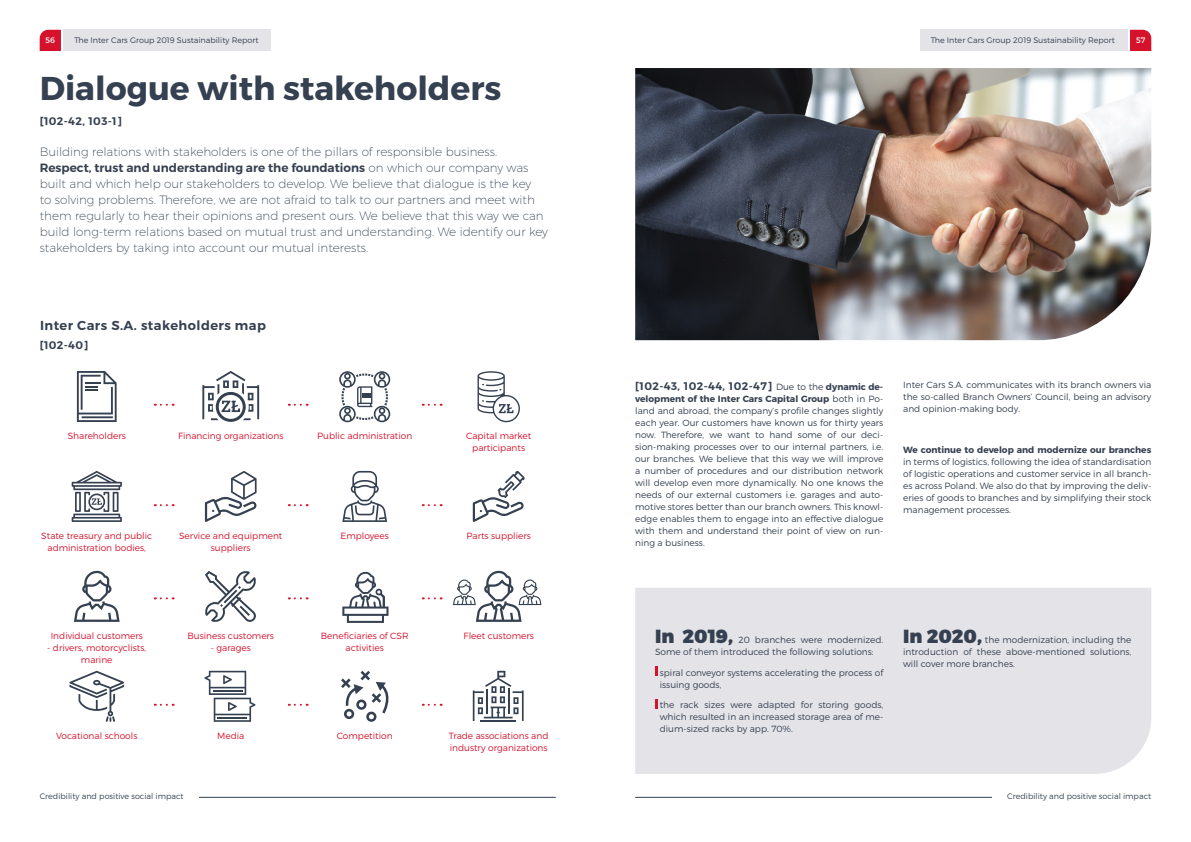
<style>
.page{position:relative;width:1191px;height:842px;background:#fff}
.page>*{position:absolute;margin:0;border:0;box-sizing:border-box;transform-origin:0 0}
.t1{font:700 33px "Montserrat";color:#354050}
.t2{font:600 13px "Montserrat";letter-spacing:.035em;color:#354050}
.t3{font:200 12px/16px "Montserrat";color:#354050}
.t4{font:600 11px "Montserrat";letter-spacing:.035em;color:#354050}
.t5{font:300 9px/12px "Montserrat";color:#354050;text-align:justify}
.t6{font:300 9px/12px "Montserrat";color:#d5112b;text-align:center}
.t7{font:700 9px "Montserrat";color:#354050}
.t8{font:300 8px "Montserrat";color:#354050}
.t9{font:8px "Montserrat";color:#fff}
.s1{font-weight:600}
.s2{font-weight:300;font-size:9px}
.s3{font-weight:700;font-size:9px}
.s4{font-weight:700}
.s5{font-weight:900;font-size:19px}
</style>
<div class="page">
<hr style="left:480px;top:720px;width:36px;height:2px;background:#354050">
<svg style="left:473px;top:671px;width:50px;height:50px"></svg>
<svg style="left:341px;top:671px;width:48px;height:51px"></svg>
<svg style="left:204px;top:671px;width:51px;height:51px"></svg>
<svg style="left:69px;top:671px;width:55px;height:51px"></svg>
<svg style="left:342px;top:572px;width:46px;height:51px"></svg>
<svg style="left:74px;top:571px;width:46px;height:51px"></svg>
<svg style="left:205px;top:571px;width:51px;height:51px"></svg>
<svg style="left:453px;top:571px;width:88px;height:51px"></svg>
<svg style="left:473px;top:471px;width:52px;height:51px"></svg>
<svg style="left:342px;top:471px;width:45px;height:51px"></svg>
<svg style="left:72px;top:471px;width:50px;height:51px"></svg>
<svg style="left:339px;top:371px;width:51px;height:51px"></svg>
<svg style="left:202px;top:371px;width:57px;height:51px"></svg>
<svg style="left:77px;top:371px;width:40px;height:51px"></svg>
<svg style="left:205px;top:471px;width:52px;height:51px"></svg>
<svg style="left:155px;top:404px;width:19px;height:2px"></svg>
<svg style="left:155px;top:504px;width:19px;height:2px"></svg>
<svg style="left:155px;top:597px;width:19px;height:2px"></svg>
<svg style="left:155px;top:704px;width:19px;height:2px"></svg>
<svg style="left:289px;top:404px;width:19px;height:2px"></svg>
<svg style="left:289px;top:504px;width:19px;height:2px"></svg>
<svg style="left:289px;top:597px;width:19px;height:2px"></svg>
<svg style="left:289px;top:704px;width:19px;height:2px"></svg>
<svg style="left:423px;top:404px;width:18px;height:2px"></svg>
<svg style="left:423px;top:504px;width:18px;height:2px"></svg>
<svg style="left:423px;top:597px;width:18px;height:2px"></svg>
<svg style="left:423px;top:704px;width:18px;height:2px"></svg>
<svg style="left:477px;top:371px;width:43px;height:51px"></svg>
<img style="left:635px;top:68px;width:516px;height:272px">
<div style="left:635px;top:588px;width:516px;height:186px;background:#e4e3e8"></div>
<svg style="left:655px;top:666px;width:2px;height:10px"></svg>
<svg style="left:655px;top:699px;width:2px;height:9px"></svg>
<svg style="left:40px;top:30px;width:21px;height:21px"></svg>
<div style="left:920px;top:30px;width:207px;height:21px;background:#e4e3e8"></div>
<svg style="left:1130px;top:30px;width:21px;height:21px"></svg>
<div style="left:64px;top:30px;width:207px;height:21px;background:#e4e3e8"></div>
<hr style="left:635px;top:797px;width:363px;height:1px;background:#354050">
<div style="left:992px;top:791px;width:14px;height:14px;background:#fff"></div>
<hr style="left:192px;top:797px;width:364px;height:1px;background:#354050">
<div style="left:184px;top:791px;width:14px;height:14px;background:#fff"></div>
<p class="t9" style="left:46px;top:35px;width:11px">56</p>
<p class="t8" style="left:74px;top:35px;width:186px">The Inter Cars Group 2019 Sustainability Report</p>
<p class="t8" style="left:930px;top:35px;width:186px">The Inter Cars Group 2019 Sustainability Report</p>
<p class="t9" style="left:1136px;top:35px;width:11px">57</p>
<h1 class="t1" style="left:40px;top:68px;width:463px">Dialogue with stakeholders</h1>
<p class="t4" style="left:40px;top:114px;width:84px">[102-42, 103-1]</p>
<p class="t3" style="left:40px;top:144px;width:510px">Building relations with stakeholders is one of the pillars of responsible business.<br><span class="s1">Respect, trust and understanding are the foundations</span> on which our company was built and which help our stakeholders to develop. We believe that dialogue is the key<br>to solving problems. Therefore, we are not afraid to talk to our partners and meet with them regularly to hear their opinions and present ours. We believe that this way we can build long-term relations based on mutual trust and understanding. We identify our key stakeholders by taking into account our mutual interests.</p>
<h2 class="t2" style="left:40px;top:317px;width:227px">Inter Cars S.A. stakeholders map</h2>
<p class="t4" style="left:40px;top:338px;width:50px">[102-40]</p>
<p class="t6" style="left:68px;top:430px;width:60px">Shareholders</p>
<p class="t6" style="left:178px;top:430px;width:107px">Financing organizations</p>
<p class="t6" style="left:317px;top:430px;width:97px">Public administration</p>
<p class="t6" style="left:466px;top:430px;width:67px">Capital market participants</p>
<p class="t6" style="left:41px;top:530px;width:112px">State treasury and public administration bodies,</p>
<p class="t6" style="left:179px;top:530px;width:105px">Service and equipment suppliers</p>
<p class="t6" style="left:340px;top:530px;width:50px">Employees</p>
<p class="t6" style="left:466px;top:530px;width:66px">Parts suppliers</p>
<p class="t6" style="left:51px;top:630px;width:94px">Individual customers</p>
<p class="t6" style="left:47px;top:642px;width:100px">- drivers, motorcyclists, marine</p>
<p class="t6" style="left:187px;top:630px;width:88px">Business customers</p>
<p class="t6" style="left:211px;top:642px;width:42px">- garages</p>
<p class="t6" style="left:321px;top:630px;width:89px">Beneficiaries of CSR activities</p>
<p class="t6" style="left:463px;top:630px;width:72px">Fleet customers</p>
<p class="t6" style="left:56px;top:730px;width:83px">Vocational schools</p>
<p class="t6" style="left:217px;top:730px;width:29px">Media</p>
<p class="t6" style="left:337px;top:730px;width:57px">Competition</p>
<p class="t6" style="left:449px;top:730px;width:101px;text-align:left">Trade associations and industry organizations</p>
<p class="t4" style="left:635px;top:379px;width:250px">[102-43, 102-44, 102-47] <span class="s2">Due to the</span> <span class="s3">dynamic de-</span></p>
<p class="t5" style="left:635px;top:392px;width:250px"><span class="s4">velopment of the Inter Cars Capital Group</span> both in Po&shy;land and abroad, the company’s profile changes slightly each year. Our customers have known us for thirty years now. Therefore, we want to hand some of our deci&shy;sion-making processes over to our internal partners, i.e. our branches. We believe that this way we will improve a number of procedures and our distribution network will develop even more dynamically. No one knows the needs of our external customers i.e. garages and auto&shy;motive stores better than our branch owners. This knowl&shy;edge enables them to engage into an effective dialogue with them and understand their point of view on run&shy;ning a business.</p>
<p class="t5" style="left:903px;top:378px;width:250px">Inter Cars S.A. communicates with its branch owners via the so-called Branch Owners’ Council, being an advisory and opinion-making body.</p>
<p class="t7" style="left:903px;top:444px;width:250px">We continue to develop and modernize our branches</p>
<p class="t5" style="left:903px;top:455px;width:250px">in terms of logistics, following the idea of standardisation of logistic operations and customer service in all branch&shy;es across Poland. We also do that by improving the deliv&shy;eries of goods to branches and by simplifying their stock management processes.</p>
<p class="t5" style="left:655px;top:634px;width:230px"><span class="s5">In 2019,</span> 20 branches were modernized.<br>Some of them introduced the following solutions:</p>
<p class="t5" style="left:660px;top:667px;width:225px">spiral conveyor systems accelerating the process of issuing goods,</p>
<p class="t5" style="left:660px;top:699px;width:225px">the rack sizes were adapted for storing goods, which resulted in an increased storage area of me&shy;dium-sized racks by app. 70%.</p>
<p class="t5" style="left:903px;top:634px;width:230px"><span class="s5">In 2020,</span> the modernization, including the introduction of these above-mentioned solutions, will cover more branches.</p>
<p class="t8" style="left:40px;top:791px;width:146px">Credibility and positive social impact</p>
<p class="t8" style="left:1007px;top:791px;width:146px">Credibility and positive social impact</p>
</div>
